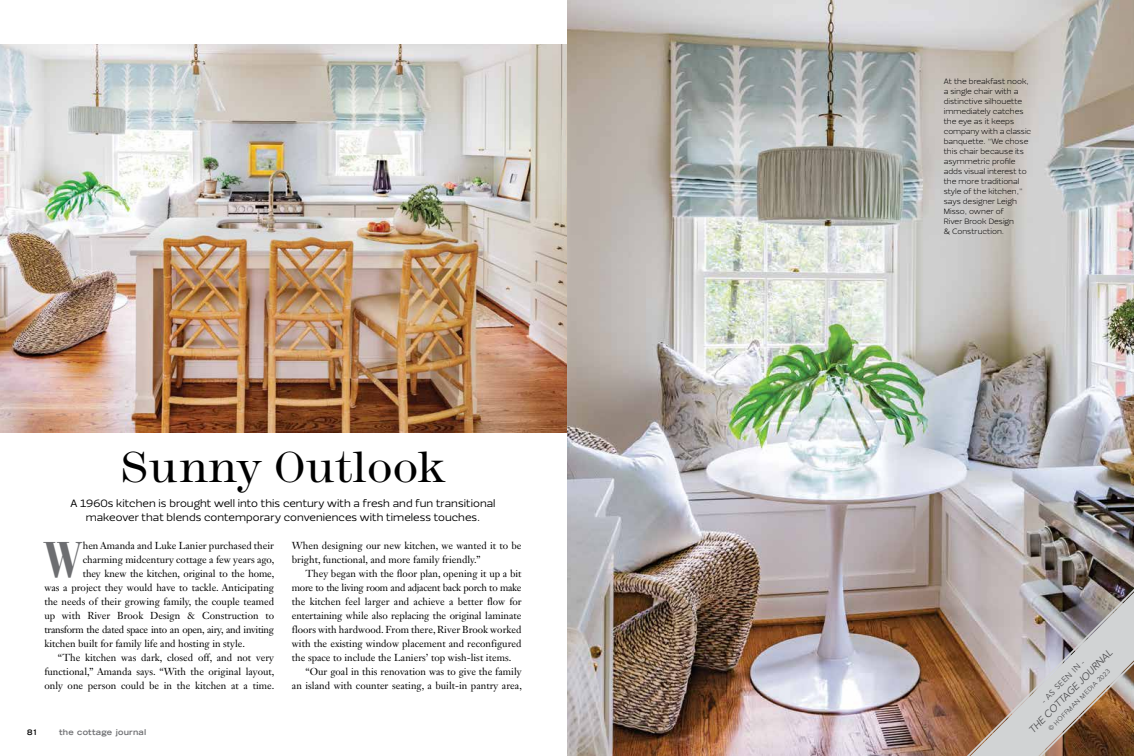
<style>
.page{position:relative;width:1134px;height:756px;background:#fff}
.page>*{position:absolute;margin:0;border:0;box-sizing:border-box;transform-origin:0 0}
.t1{font:700 condensed 49.8px "Bauer Bodoni Std";color:#6d6e71}
.t2{font:300 45px "Modern Two Sxtn ITC Std";color:#000}
.t3{font:11px/14px "Ezzo";letter-spacing:.005em;color:#000;text-align:center}
.t4{font:10px/14px "Janson Text LT Std";color:#000}
.t5{font:10px "Janson Text LT Std";letter-spacing:-.03em;color:#000}
.t6{font:italic 10px "Avenir";color:#4d4d4f}
.t7{font:300 8px/10px "Ezzo";color:#000}
.t8{font:700 expanded 8px "Trade Gothic LT Std";letter-spacing:.03em;color:#6d6e71}
.t9{font:8px "Avenir";color:#4d4d4f}
.t10{font:700 expanded 7.5px "Trade Gothic LT Std";color:#000}
.t11{font:6.5px "Avenir";color:#4d4d4f}
</style>
<div class="page">
<img style="left:0;top:45px;width:567px;height:387px">
<img style="left:567px;top:0;width:567px;height:756px">
<img style="left:950px;top:578px;width:184px;height:178px">
<h2 class="t2" style="left:121px;top:441px;width:327px">Sunny Outlook</h2>
<p class="t3" style="left:70px;top:496px;width:427px">A 1960s kitchen is brought well into this century with a fresh and fun transitional makeover that blends contemporary conveniences with timeless touches.</p>
<p class="t4" style="left:292px;top:538px;width:231px">When designing our new kitchen, we wanted it to be bright, functional, and more family friendly.”</p>
<p class="t4" style="left:292px;top:566px;width:231px;text-align:justify;text-indent:14px">They began with the floor plan, opening it up a bit more to the living room and adjacent back porch to make the kitchen feel larger and achieve a better flow for entertaining while also replacing the original laminate floors with hardwood. From there, River Brook worked with the existing window placement and reconfigured the space to include the Laniers’ top wish-list items.</p>
<p class="t4" style="left:292px;top:664px;width:232px;text-align:right">“Our goal in this renovation was to give the family<br>an island with counter seating, a built-in pantry area,</p>
<h1 class="t1" style="left:44px;top:531px;width:38px">W</h1>
<p class="t4" style="left:83px;top:538px;width:193px">hen Amanda and Luke Lanier purchased their</p>
<p class="t4" style="left:83px;top:552px;width:193px">charming midcentury cottage a few years ago,</p>
<p class="t4" style="left:83px;top:566px;width:193px">they knew the kitchen, original to the home,</p>
<p class="t4" style="left:44px;top:580px;width:231px">was a project they would have to tackle. Anticipating</p>
<p class="t4" style="left:44px;top:594px;width:231px">the needs of their growing family, the couple teamed</p>
<p class="t4" style="left:44px;top:608px;width:231px">up with River Brook Design &amp; Construction to</p>
<p class="t5" style="left:44px;top:623px;width:231px">transform the dated space into an open, airy, and inviting</p>
<p class="t4" style="left:44px;top:636px;width:202px">kitchen built for family life and hosting in style.</p>
<p class="t4" style="left:58px;top:650px;width:218px">“The kitchen was dark, closed off, and not very</p>
<p class="t4" style="left:44px;top:664px;width:232px">functional,” Amanda says. “With the original layout,</p>
<p class="t4" style="left:44px;top:678px;width:232px">only one person could be in the kitchen at a time.</p>
<p class="t10" style="left:27px;top:728px;width:13px">81</p>
<p class="t8" style="left:59px;top:727px;width:89px">the cottage journal</p>
<p class="t7" style="left:944px;top:76px;width:89px">At the breakfast nook, a single chair with a distinctive silhouette immediately catches the eye as it keeps company with a classic banquette. “We chose this chair because its asymmetric profile adds visual interest to the more traditional style of the kitchen,” says designer Leigh<br>Misso, owner of<br>River Brook Design<br>&amp; Construction.</p>
<p class="t6" style="left:1026px;top:727px;width:115px;rotate:-45deg">THE COTTAGE JOURNAL</p>
<p class="t9" style="left:1039px;top:699px;width:59px;rotate:-45deg">- AS SEEN IN -</p>
<p class="t11" style="left:1047px;top:727px;width:86px;rotate:-45deg">© HOFFMAN MEDIA 2023</p>
</div>
